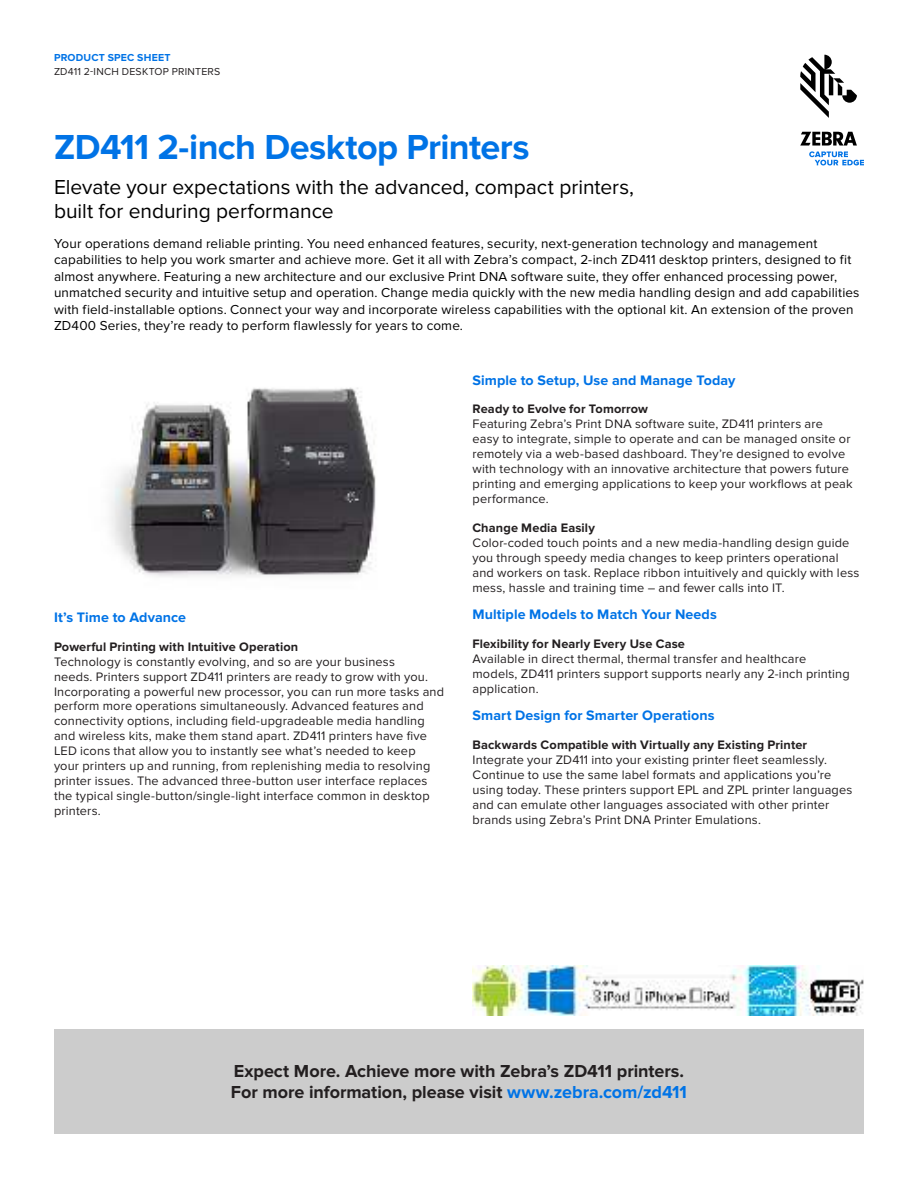
<style>
.page{position:relative;width:918px;height:1188px;background:#fff}
.page>*{position:absolute;margin:0;border:0;box-sizing:border-box;transform-origin:0 0}
.t1{font:700 36px "Proxima Nova";letter-spacing:-.02em;color:#0073e6}
.t2{font:21px/24px "Proxima Nova";color:#000}
.t3{font:700 18px/21px "Proxima Nova";color:#231f20}
.t4{font:700 14.25px "Proxima Nova";letter-spacing:.005em;color:#0073e6}
.t5{font:13.5px/16.5px "Proxima Nova";letter-spacing:.01em;color:#000}
.t6{font:12.75px/15px "Proxima Nova";letter-spacing:.015em;color:#231f20}
.t7{font:700 12.75px "Proxima Nova";letter-spacing:.01em;color:#231f20}
.t8{font:10.5px "Proxima Nova";letter-spacing:.025em;color:#231f20}
.t9{font:700 10.5px "Proxima Nova";letter-spacing:.02em;color:#0073e6}
.s1{color:#0073e6}
</style>
<div class="page">
<img style="left:110px;top:387px;width:266px;height:190px">
<img style="left:472px;top:966px;width:392px;height:49px">
<div style="left:54px;top:1029px;width:810px;height:104px;background:#ccc"></div>
<svg style="left:800px;top:55px;width:57px;height:63px"></svg>
<svg style="left:800px;top:132px;width:64px;height:33px"></svg>
<p class="t9" style="left:54px;top:53px;width:118px">PRODUCT SPEC SHEET</p>
<p class="t8" style="left:54px;top:67px;width:168px">ZD411 2-INCH DESKTOP PRINTERS</p>
<h1 class="t1" style="left:54px;top:132px;width:477px">ZD411 2-inch Desktop Printers</h1>
<h2 class="t2" style="left:54px;top:176px;width:582px">Elevate your expectations with the advanced, compact printers, built for enduring performance</h2>
<p class="t5" style="left:54px;top:236px;width:807px">Your operations demand reliable printing. You need enhanced features, security, next-generation technology and management capabilities to help you work smarter and achieve more. Get it all with Zebra’s compact, 2-inch ZD411 desktop printers, designed to fit almost anywhere. Featuring a new architecture and our exclusive Print DNA software suite, they offer enhanced processing power, unmatched security and intuitive setup and operation. Change media quickly with the new media handling design and add capabilities with field-installable options. Connect your way and incorporate wireless capabilities with the optional kit. An extension of the proven ZD400 Series, they’re ready to perform flawlessly for years to come.</p>
<p class="t4" style="left:54px;top:611px;width:134px">It’s Time to Advance</p>
<p class="t7" style="left:54px;top:641px;width:246px">Powerful Printing with Intuitive Operation</p>
<p class="t6" style="left:54px;top:654px;width:392px">Technology is constantly evolving, and so are your business<br>needs. Printers support ZD411 printers are ready to grow with you.<br>Incorporating a powerful new processor, you can run more tasks and perform more operations simultaneously. Advanced features and connectivity options, including field-upgradeable media handling and wireless kits, make them stand apart. ZD411 printers have five LED icons that allow you to instantly see what’s needed to keep<br>your printers up and running, from replenishing media to resolving printer issues. The advanced three-button user interface replaces the typical single-button/single-light interface common in desktop printers.</p>
<p class="t4" style="left:472px;top:374px;width:265px">Simple to Setup, Use and Manage Today</p>
<p class="t7" style="left:472px;top:404px;width:177px">Ready to Evolve for Tomorrow</p>
<p class="t6" style="left:472px;top:417px;width:382px">Featuring Zebra’s Print DNA software suite, ZD411 printers are easy to integrate, simple to operate and can be managed onsite or remotely via a web-based dashboard. They’re designed to evolve with technology with an innovative architecture that powers future printing and emerging applications to keep your workflows at peak performance.</p>
<p class="t7" style="left:472px;top:522px;width:124px">Change Media Easily</p>
<p class="t6" style="left:472px;top:536px;width:388px">Color-coded touch points and a new media-handling design guide you through speedy media changes to keep printers operational and workers on task. Replace ribbon intuitively and quickly with less mess, hassle and training time – and fewer calls into IT.</p>
<p class="t4" style="left:472px;top:608px;width:246px">Multiple Models to Match Your Needs</p>
<p class="t7" style="left:472px;top:638px;width:214px">Flexibility for Nearly Every Use Case</p>
<p class="t6" style="left:472px;top:652px;width:379px">Available in direct thermal, thermal transfer and healthcare models, ZD411 printers support supports nearly any 2-inch printing application.</p>
<p class="t4" style="left:472px;top:709px;width:244px">Smart Design for Smarter Operations</p>
<p class="t7" style="left:472px;top:739px;width:336px">Backwards Compatible with Virtually any Existing Printer</p>
<p class="t6" style="left:472px;top:753px;width:381px">Integrate your ZD411 into your existing printer fleet seamlessly.<br>Continue to use the same label formats and applications you’re using today. These printers support EPL and ZPL printer languages and can emulate other languages associated with other printer brands using Zebra’s Print DNA Printer Emulations.</p>
<h3 class="t3" style="left:231px;top:1061px;width:458px">Expect More. Achieve more with Zebra’s ZD411 printers.<br>For more information, please visit <span class="s1">www.zebra.com/zd411</span></h3>
</div>
